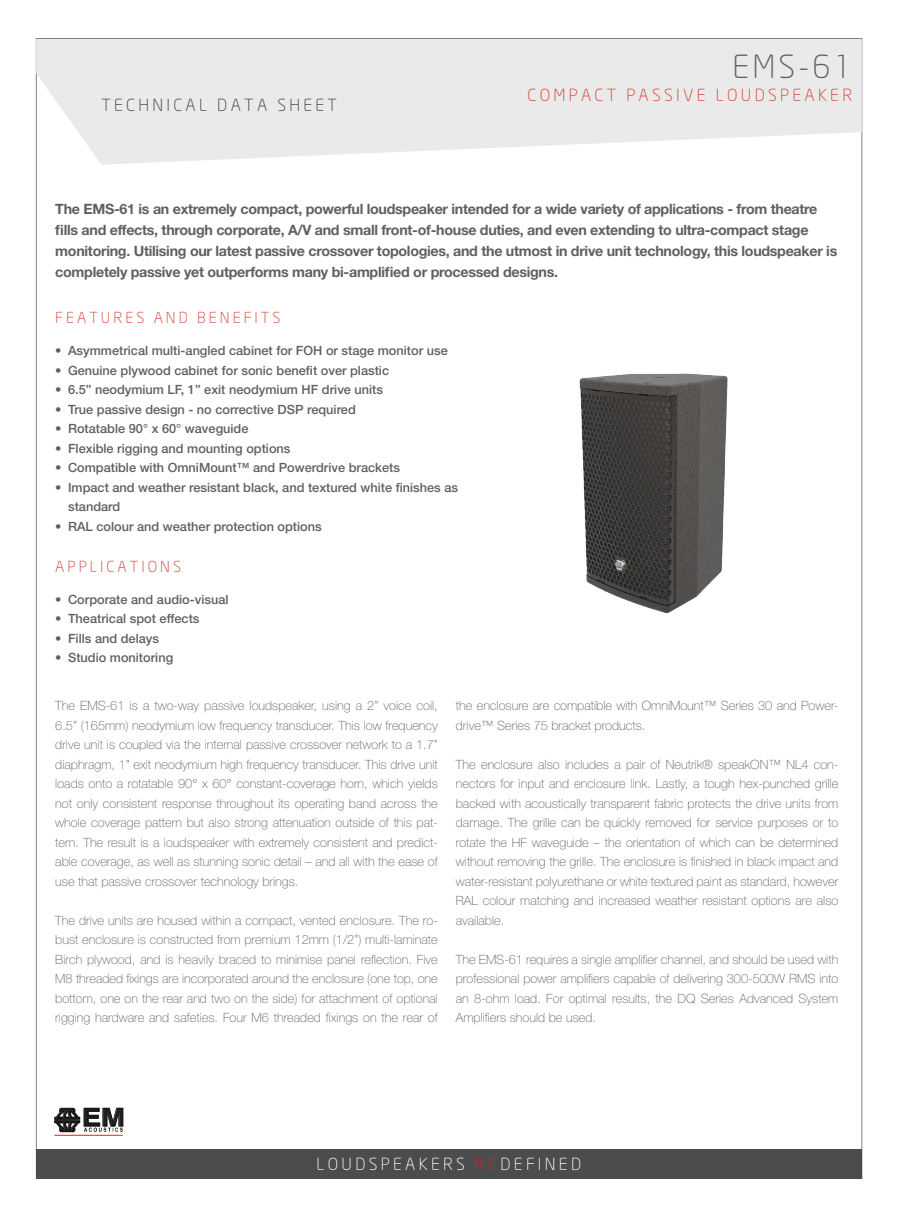
<style>
.page{position:relative;width:898px;height:1217px;background:#fff}
.page>*{position:absolute;margin:0;border:0;box-sizing:border-box;transform-origin:0 0}
.t1{font:300 31.5px "Neo Sans";color:#606063}
.t2{font:700 24.9px "Helvetica";color:#231f20;scale:1.15 1}
.t3{font:300 16.5px "Neo Sans";letter-spacing:.2em;color:#d53f33}
.t4{font:300 16.5px "Neo Sans";letter-spacing:.2em;color:#fff}
.t5{font:300 16.5px "Neo Sans";letter-spacing:.2em;color:#3e3e3f}
.t6{font:300 15px "Neo Sans";letter-spacing:.2em;color:#d53f33}
.t7{font:700 14.25px/21px "Helvetica Neue LT Std";letter-spacing:-.02em;color:#606063}
.t8{font:100 12.75px/19.5px "Helvetica Neue LT Std";color:#606063;text-align:justify}
.t9{font:500 12.75px/19.5px "Helvetica Neue LT Std";color:#606063}
.s1{color:#d1232a}
</style>
<div class="page">
<svg style="left:54px;top:1107px;width:69px;height:24px"></svg>
<img style="left:89px;top:1127px;width:34px;height:4px">
<hr style="left:54px;top:1134px;width:69px;height:1px;background:#ef3522">
<div style="left:36px;top:1149px;width:825px;height:29px;background:#4b4c4d"></div>
<svg style="left:36px;top:39px;width:825px;height:126px;background:#e9eaea"></svg>
<img style="left:579px;top:373px;width:149px;height:241px">
<p class="t5" style="left:101px;top:97px;width:237px">TECHNICAL DATA SHEET</p>
<h1 class="t1" style="left:732px;top:52px;width:121px">EMS-61</h1>
<p class="t3" style="left:527px;top:88px;width:326px">COMPACT PASSIVE LOUDSPEAKER</p>
<p class="t7" style="left:55px;top:198px;width:783px">The EMS-61 is an extremely compact, powerful loudspeaker intended for a wide variety of applications - from theatre fills and effects, through corporate, A/V and small front-of-house duties, and even extending to ultra-compact stage monitoring. Utilising our latest passive crossover topologies, and the utmost in drive unit technology, this loudspeaker is completely passive yet outperforms many bi-amplified or processed designs.</p>
<p class="t6" style="left:55px;top:311px;width:226px">FEATURES AND BENEFITS</p>
<p class="t9" style="left:55px;top:341px;width:394px">• Asymmetrical multi-angled cabinet for FOH or stage monitor use</p>
<p class="t9" style="left:55px;top:360px;width:335px">• Genuine plywood cabinet for sonic benefit over plastic</p>
<p class="t9" style="left:55px;top:380px;width:329px">• 6.5” neodymium LF, 1” exit neodymium HF drive units</p>
<p class="t9" style="left:55px;top:399px;width:302px">• True passive design - no corrective DSP required</p>
<p class="t9" style="left:55px;top:419px;width:195px">• Rotatable 90° x 60° waveguide</p>
<p class="t9" style="left:55px;top:438px;width:237px">• Flexible rigging and mounting options</p>
<p class="t9" style="left:55px;top:458px;width:346px">• Compatible with OmniMount™ and Powerdrive brackets</p>
<p class="t9" style="left:68px;top:477px;width:391px;text-indent:-13px">• Impact and weather resistant black, and textured white finishes as standard</p>
<p class="t9" style="left:55px;top:516px;width:268px">• RAL colour and weather protection options</p>
<p class="t6" style="left:55px;top:559px;width:127px">APPLICATIONS</p>
<p class="t9" style="left:55px;top:589px;width:175px">• Corporate and audio-visual</p>
<p class="t9" style="left:55px;top:608px;width:146px">• Theatrical spot effects</p>
<p class="t9" style="left:55px;top:628px;width:105px">• Fills and delays</p>
<p class="t9" style="left:55px;top:647px;width:119px">• Studio monitoring</p>
<p class="t8" style="left:55px;top:695px;width:384px">The EMS-61 is a two-way passive loudspeaker, using a 2” voice coil, 6.5” (165mm) neodymium low frequency transducer. This low frequency drive unit is coupled via the internal passive crossover network to a 1.7” diaphragm, 1” exit neodymium high frequency transducer. This drive unit loads onto a rotatable 90° x 60° constant-coverage horn, which yields not only consistent response throughout its operating band across the whole coverage pattern but also strong attenuation outside of this pat&shy;tern. The result is a loudspeaker with extremely consistent and predict&shy;able coverage, as well as stunning sonic detail – and all with the ease of use that passive crossover technology brings.</p>
<p class="t8" style="left:55px;top:910px;width:384px">The drive units are housed within a compact, vented enclosure. The ro&shy;bust enclosure is constructed from premium 12mm (1/2”) multi-laminate Birch plywood, and is heavily braced to minimise panel reflection. Five M8 threaded fixings are incorporated around the enclosure (one top, one bottom, one on the rear and two on the side) for attachment of optional rigging hardware and safeties. Four M6 threaded fixings on the rear of</p>
<p class="t8" style="left:455px;top:695px;width:384px">the enclosure are compatible with OmniMount™ Series 30 and Power&shy;drive™ Series 75 bracket products.</p>
<p class="t8" style="left:455px;top:754px;width:384px">The enclosure also includes a pair of Neutrik® speakON™ NL4 con&shy;nectors for input and enclosure link. Lastly, a tough hex-punched grille backed with acoustically transparent fabric protects the drive units from damage. The grille can be quickly removed for service purposes or to rotate the HF waveguide – the orientation of which can be determined without removing the grille. The enclosure is finished in black impact and water-resistant polyurethane or white textured paint as standard, however RAL colour matching and increased weather resistant options are also available.</p>
<p class="t8" style="left:455px;top:949px;width:384px">The EMS-61 requires a single amplifier channel, and should be used with professional power amplifiers capable of delivering 300-500W RMS into an 8-ohm load. For optimal results, the DQ Series Advanced System Amplifiers should be used.</p>
<h2 class="t2" style="left:82px;top:1096px;width:39px">EM</h2>
<p class="t4" style="left:316px;top:1156px;width:266px">LOUDSPEAKERS <span class="s1">RE</span>DEFINED</p>
</div>
